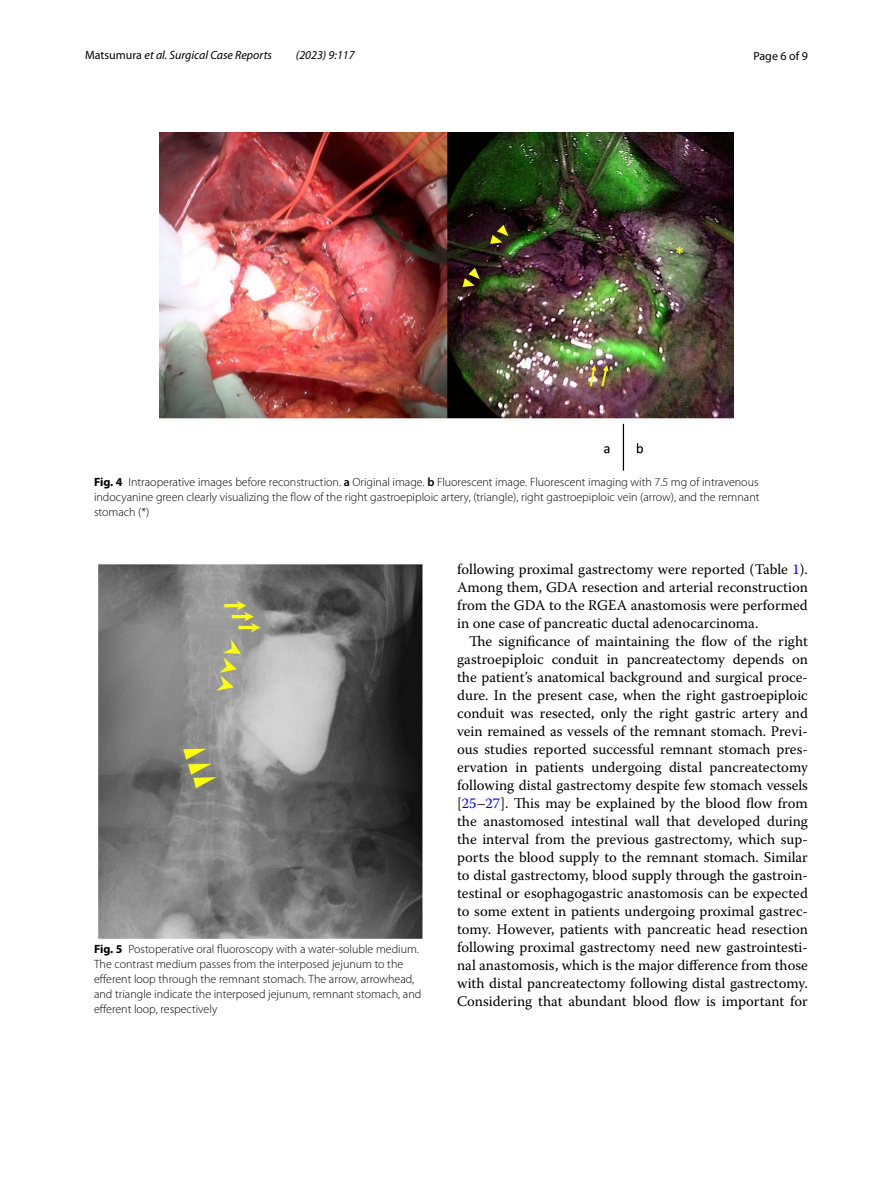
<style>
.page{position:relative;width:893px;height:1187px;background:#fff}
.page>*{position:absolute;margin:0;border:0;box-sizing:border-box;transform-origin:0 0}
.t1{font:14.7px/18px "Warnock Pro";color:#000;text-align:justify}
.t2{font:300 12px/15px "Myriad Pro";color:#000;text-align:justify}
.t3{font:italic 12px "Myriad Pro";color:#000}
.t4{font:12px "Myriad Pro";color:#000}
.s1{font-style:normal}
.s2{font-weight:700}
.s3{font-weight:600}
.s4{color:#00f}
</style>
<div class="page">
<img style="left:159px;top:133px;width:575px;height:338px">
<img style="left:99px;top:564px;width:323px;height:374px">
<p class="t3" style="left:85px;top:48px;width:188px"><span class="s1">Matsumura</span> et al. Surgical Case Reports</p>
<p class="t3" style="left:296px;top:48px;width:60px">(2023) 9:117</p>
<p class="t4" style="left:753px;top:48px;width:56px">Page 6 of 9</p>
<p class="t2" style="left:94px;top:474px;width:667px"><span class="s2">Fig. 4</span> Intraoperative images before reconstruction. <span class="s3">a</span> Original image. <span class="s3">b</span> Fluorescent image. Fluorescent imaging with 7.5 mg of intravenous indocyanine green clearly visualizing the flow of the right gastroepiploic artery, (triangle), right gastroepiploic vein (arrow), and the remnant stomach (*)</p>
<p class="t2" style="left:94px;top:941px;width:329px;text-align:left"><span class="s2">Fig. 5</span> Postoperative oral fluoroscopy with a water-soluble medium.<br>The contrast medium passes from the interposed jejunum to the efferent loop through the remnant stomach. The arrow, arrowhead, and triangle indicate the interposed jejunum, remnant stomach, and efferent loop, respectively</p>
<p class="t1" style="left:457px;top:560px;width:352px">following proximal gastrectomy were reported (Table <span class="s4">1</span>).<br>Among them, GDA resection and arterial reconstruction from the GDA to the RGEA anastomosis were performed in one case of pancreatic ductal adenocarcinoma.</p>
<p class="t1" style="left:457px;top:632px;width:352px;text-indent:12px">The significance of maintaining the flow of the right gastroepiploic conduit in pancreatectomy depends on the patient’s anatomical background and surgical proce&shy;dure. In the present case, when the right gastroepiploic conduit was resected, only the right gastric artery and vein remained as vessels of the remnant stomach. Previ&shy;ous studies reported successful remnant stomach pres&shy;ervation in patients undergoing distal pancreatectomy following distal gastrectomy despite few stomach vessels [<span class="s4">25</span>–<span class="s4">27</span>]. This may be explained by the blood flow from the anastomosed intestinal wall that developed during the interval from the previous gastrectomy, which sup&shy;ports the blood supply to the remnant stomach. Similar to distal gastrectomy, blood supply through the gastroin&shy;testinal or esophagogastric anastomosis can be expected to some extent in patients undergoing proximal gastrec&shy;tomy. However, patients with pancreatic head resection following proximal gastrectomy need new gastrointesti&shy;nal anastomosis, which is the major difference from those with distal pancreatectomy following distal gastrectomy.<br>Considering that abundant blood flow is important for</p>
</div>
